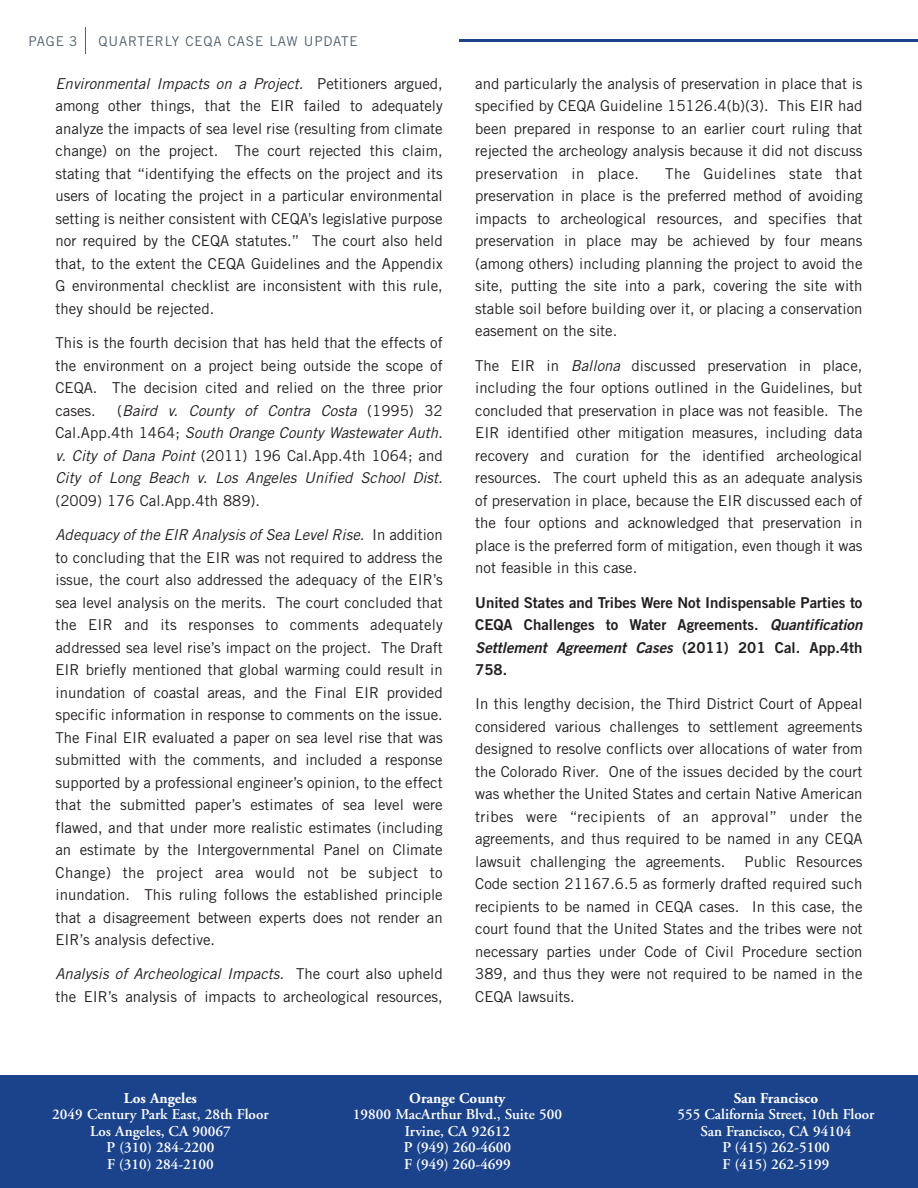
<style>
.page{position:relative;width:918px;height:1188px;background:#fff}
.page>*{position:absolute;margin:0;border:0;box-sizing:border-box;transform-origin:0 0}
.t1{font:15px/22.5px "Trade Gothic";color:#231f20;text-align:justify}
.t2{font:600 15px "Adobe Garamond";color:#fff}
.t3{font:italic 15px/22.5px "Trade Gothic";color:#231f20;text-align:justify}
.t4{font:15px/22.5px "Trade Gothic Bold Two";color:#231f20;text-align:justify}
.t5{font:700 15px "Adobe Garamond";color:#fff}
.t6{font:13.5px "Trade Gothic";letter-spacing:.06em;color:#52626f}
.s1{font-style:italic}
.s2{font-style:normal}
</style>
<div class="page">
<hr style="left:459px;top:39px;width:459px;height:3px;background:#1a438c">
<svg style="left:85px;top:27px;width:1px;height:27px"></svg>
<div style="left:0;top:1075px;width:918px;height:113px;background:#1a438c"></div>
<p class="t6" style="left:28px;top:36px;width:50px">PAGE 3</p>
<p class="t6" style="left:99px;top:36px;width:261px">QUARTERLY CEQA CASE LAW UPDATE</p>
<p class="t1" style="left:56px;top:74px;width:389px"><span class="s1">Environmental Impacts on a Project.</span> Petitioners argued, among other things, that the EIR failed to adequately analyze the impacts of sea level rise (resulting from climate change) on the project. The court rejected this claim, stating that “identifying the effects on the project and its users of locating the project in a particular environmental setting is neither consistent with CEQA’s legislative purpose nor required by the CEQA statutes.” The court also held that, to the extent the CEQA Guidelines and the Appendix G environmental checklist are inconsistent with this rule, they should be rejected.</p>
<p class="t1" style="left:55px;top:333px;width:389px">This is the fourth decision that has held that the effects of the environment on a project being outside the scope of CEQA. The decision cited and relied on the three prior cases.</p>
<p class="t3" style="left:55px;top:400px;width:389px;text-indent:62px"><span class="s2">(</span>Baird v. County of Contra Costa <span class="s2">(1995) 32<br>Cal.App.4th 1464;</span> South Orange County Wastewater Auth. v. City of Dana Point <span class="s2">(2011) 196 Cal.App.4th 1064; and </span>City of Long Beach v. Los Angeles Unified School Dist.</p>
<p class="t1" style="left:55px;top:490px;width:206px">(2009) 176 Cal.App.4th 889).</p>
<p class="t1" style="left:55px;top:525px;width:389px"><span class="s1">Adequacy of the EIR Analysis of Sea Level Rise.</span> In addition to concluding that the EIR was not required to address the issue, the court also addressed the adequacy of the EIR’s sea level analysis on the merits. The court concluded that the EIR and its responses to comments adequately addressed sea level rise’s impact on the project. The Draft EIR briefly mentioned that global warming could result in inundation of coastal areas, and the Final EIR provided specific information in response to comments on the issue.<br>The Final EIR evaluated a paper on sea level rise that was submitted with the comments, and included a response supported by a professional engineer’s opinion, to the effect that the submitted paper’s estimates of sea level were flawed, and that under more realistic estimates (including an estimate by the Intergovernmental Panel on Climate Change) the project area would not be subject to inundation. This ruling follows the established principle that a disagreement between experts does not render an EIR’s analysis defective.</p>
<p class="t1" style="left:55px;top:964px;width:389px"><span class="s1">Analysis of Archeological Impacts.</span> The court also upheld the EIR’s analysis of impacts to archeological resources,</p>
<p class="t1" style="left:475px;top:74px;width:389px">and particularly the analysis of preservation in place that is specified by CEQA Guideline 15126.4(b)(3). This EIR had been prepared in response to an earlier court ruling that rejected the archeology analysis because it did not discuss preservation in place.</p>
<p class="t1" style="left:475px;top:164px;width:389px;text-indent:190px">The Guidelines state that preservation in place is the preferred method of avoiding impacts to archeological resources, and specifies that preservation in place may be achieved by four means (among others) including planning the project to avoid the site, putting the site into a park, covering the site with stable soil before building over it, or placing a conservation easement on the site.</p>
<p class="t1" style="left:475px;top:355px;width:389px">The EIR in <span class="s1">Ballona</span> discussed preservation in place, including the four options outlined in the Guidelines, but concluded that preservation in place was not feasible. The EIR identified other mitigation measures, including data recovery and curation for the identified archeological resources. The court upheld this as an adequate analysis of preservation in place, because the EIR discussed each of the four options and acknowledged that preservation in place is the preferred form of mitigation, even though it was not feasible in this case.</p>
<p class="t4" style="left:475px;top:592px;width:389px">United States and Tribes Were Not Indispensable Parties to CEQA Challenges to Water Agreements. <span class="s1">Quantification Settlement Agreement Cases</span> (2011) 201 Cal. App.4th 758.</p>
<p class="t1" style="left:475px;top:694px;width:389px">In this lengthy decision, the Third District Court of Appeal considered various challenges to settlement agreements designed to resolve conflicts over allocations of water from the Colorado River. One of the issues decided by the court was whether the United States and certain Native American tribes were “recipients of an approval” under the agreements, and thus required to be named in any CEQA lawsuit challenging the agreements.</p>
<p class="t1" style="left:475px;top:852px;width:389px;text-indent:269px">Public Resources Code section 21167.6.5 as formerly drafted required such recipients to be named in CEQA cases. In this case, the court found that the United States and the tribes were not necessary parties under Code of Civil Procedure section 389, and thus they were not required to be named in the CEQA lawsuits.</p>
<p class="t5" style="left:124px;top:1092px;width:75px">Los Angeles</p>
<p class="t5" style="left:409px;top:1092px;width:98px">Orange County</p>
<p class="t5" style="left:734px;top:1092px;width:86px">San Francisco</p>
<p class="t2" style="left:52px;top:1109px;width:218px">2049 Century Park East, 28th Floor</p>
<p class="t2" style="left:353px;top:1109px;width:211px">19800 MacArthur Blvd., Suite 500</p>
<p class="t2" style="left:677px;top:1109px;width:199px">555 California Street, 10th Floor</p>
<p class="t2" style="left:90px;top:1125px;width:142px">Los Angeles, CA 90067</p>
<p class="t2" style="left:405px;top:1125px;width:107px">Irvine, CA 92612</p>
<p class="t2" style="left:701px;top:1125px;width:152px">San Francisco, CA 94104</p>
<p class="t2" style="left:106px;top:1142px;width:110px">P (310) 284-2200</p>
<p class="t2" style="left:404px;top:1142px;width:109px">P (949) 260-4600</p>
<p class="t2" style="left:722px;top:1142px;width:109px">P (415) 262-5100</p>
<p class="t2" style="left:107px;top:1158px;width:108px">F (310) 284-2100</p>
<p class="t2" style="left:404px;top:1158px;width:108px">F (949) 260-4699</p>
<p class="t2" style="left:723px;top:1158px;width:108px">F (415) 262-5199</p>
</div>
